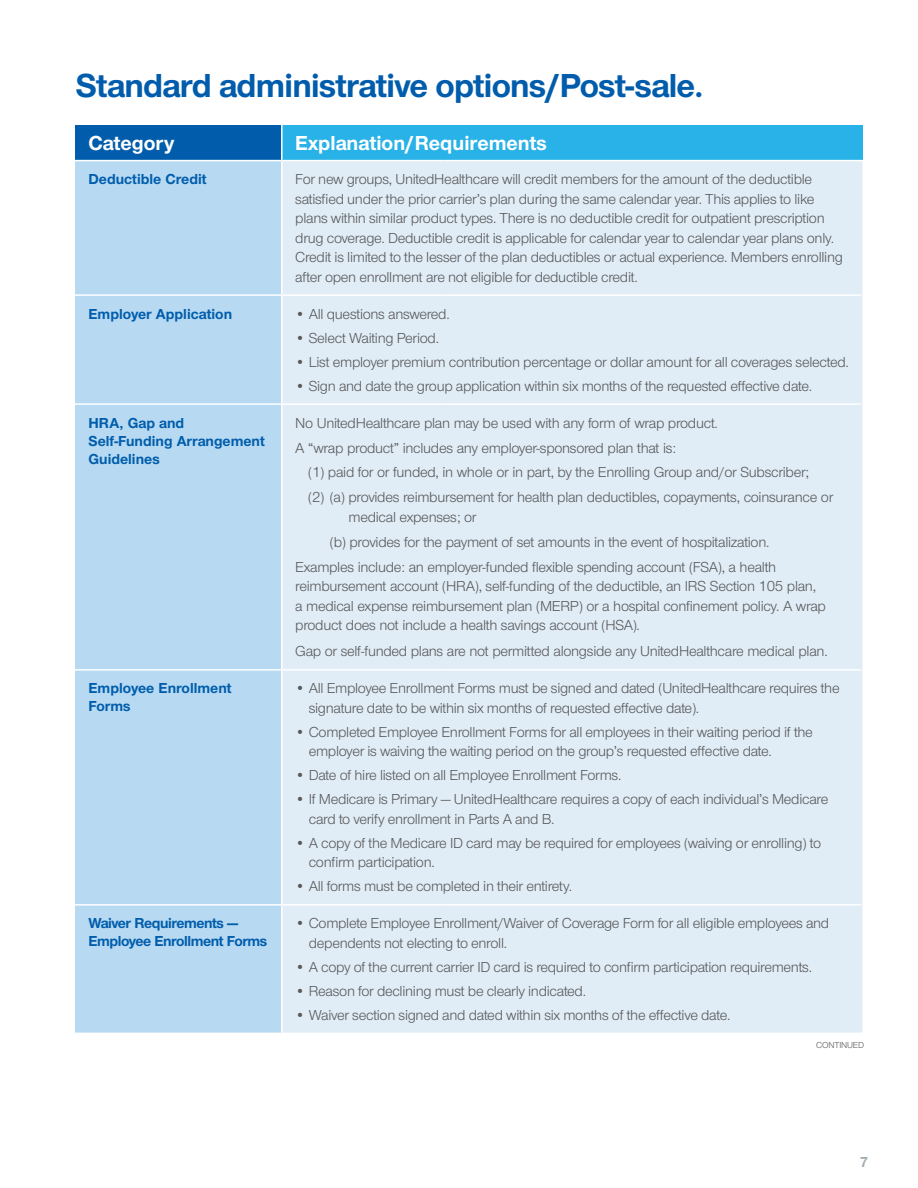
<style>
.page{position:relative;width:918px;height:1188px;background:#fff}
.page>*{position:absolute;margin:0;border:0;box-sizing:border-box;transform-origin:0 0}
.t1{font:700 34.5px "UHC Sans";letter-spacing:-.02em;color:#015dac}
.t2{font:700 21px "UHC Sans";color:#fff}
.t3{font:15px/19.5px "UHC Sans";letter-spacing:-.02em;color:#57585a}
.t4{font:700 15px/18px "UHC Sans";color:#015dac}
.t5{font:700 15px/18px "UHC Sans";letter-spacing:-.03em;color:#015dac}
.t6{font:700 15px "UHC Sans";color:#a2aeb6}
.t7{font:9px "UHC Sans";letter-spacing:-.02em;color:#57585a}
</style>
<div class="page">
<div style="left:75px;top:125px;width:207px;height:36px;background:#015dac"></div>
<div style="left:282px;top:125px;width:580px;height:36px;background:#29b2e7"></div>
<div style="left:75px;top:161px;width:206px;height:872px;background:#b7daf2"></div>
<div style="left:283px;top:161px;width:579px;height:872px;background:#e1edf6"></div>
<hr style="left:75px;top:294px;width:207px;height:2px;background:#fff">
<hr style="left:282px;top:294px;width:162px;height:2px;background:#fff">
<hr style="left:444px;top:294px;width:417px;height:2px;background:#fff">
<hr style="left:75px;top:403px;width:207px;height:2px;background:#fff">
<hr style="left:282px;top:403px;width:162px;height:2px;background:#fff">
<hr style="left:444px;top:403px;width:417px;height:2px;background:#fff">
<hr style="left:75px;top:669px;width:207px;height:2px;background:#fff">
<hr style="left:282px;top:669px;width:162px;height:2px;background:#fff">
<hr style="left:444px;top:669px;width:417px;height:2px;background:#fff">
<hr style="left:75px;top:904px;width:207px;height:2px;background:#fff">
<hr style="left:282px;top:904px;width:162px;height:2px;background:#fff">
<hr style="left:444px;top:904px;width:417px;height:2px;background:#fff">
<hr style="left:281px;top:125px;width:2px;height:35px;background:#fff">
<hr style="left:75px;top:160px;width:207px;height:1px;background:#fff">
<hr style="left:282px;top:160px;width:162px;height:1px;background:#fff">
<hr style="left:444px;top:160px;width:420px;height:1px;background:#fff">
<h1 class="t1" style="left:76px;top:62px;width:630px">Standard administrative options/Post-sale.</h1>
<h2 class="t2" style="left:88px;top:129px;width:87px">Category</h2>
<h2 class="t2" style="left:295px;top:129px;width:253px">Explanation/Requirements</h2>
<p class="t4" style="left:88px;top:170px;width:120px">Deductible Credit</p>
<p class="t3" style="left:295px;top:169px;width:549px">For new groups, UnitedHealthcare will credit members for the amount of the deductible satisfied under the prior carrier’s plan during the same calendar year. This applies to like plans within similar product types. There is no deductible credit for outpatient prescription drug coverage. Deductible credit is applicable for calendar year to calendar year plans only.<br>Credit is limited to the lesser of the plan deductibles or actual experience. Members enrolling after open enrollment are not eligible for deductible credit.</p>
<p class="t4" style="left:88px;top:304px;width:145px">Employer Application</p>
<p class="t3" style="left:295px;top:303px;width:156px">• All questions answered.</p>
<p class="t3" style="left:295px;top:327px;width:145px">• Select Waiting Period.</p>
<p class="t3" style="left:295px;top:351px;width:555px">• List employer premium contribution percentage or dollar amount for all coverages selected.</p>
<p class="t3" style="left:295px;top:375px;width:518px">• Sign and date the group application within six months of the requested effective date.</p>
<p class="t4" style="left:88px;top:413px;width:178px">HRA, Gap and<br>Self-Funding Arrangement<br>Guidelines</p>
<p class="t3" style="left:295px;top:410px;width:424px;line-height:24.9px">No UnitedHealthcare plan may be used with any form of wrap product.<br>A “wrap product” includes any employer-sponsored plan that is:</p>
<p class="t3" style="left:308px;top:459px;width:527px;line-height:24.9px">(1) paid for or funded, in whole or in part, by the Enrolling Group and/or Subscriber;<br>(2) (a) provides reimbursement for health plan deductibles, copayments, coinsurance or</p>
<p class="t3" style="left:349px;top:507px;width:130px">medical expenses; or</p>
<p class="t3" style="left:330px;top:531px;width:441px">(b) provides for the payment of set amounts in the event of hospitalization.</p>
<p class="t3" style="left:295px;top:556px;width:482px">Examples include: an employer-funded flexible spending account (FSA), a health</p>
<p class="t3" style="left:295px;top:576px;width:532px">reimbursement account (HRA), self-funding of the deductible, an IRS Section 105 plan, a medical expense reimbursement plan (MERP) or a hospital confinement policy. A wrap product does not include a health savings account (HSA).</p>
<p class="t3" style="left:295px;top:641px;width:534px">Gap or self-funded plans are not permitted alongside any UnitedHealthcare medical plan.</p>
<p class="t4" style="left:88px;top:679px;width:145px">Employee Enrollment<br>Forms</p>
<p class="t3" style="left:309px;top:678px;width:532px;text-indent:-14px">• All Employee Enrollment Forms must be signed and dated (UnitedHealthcare requires the signature date to be within six months of requested effective date).</p>
<p class="t3" style="left:309px;top:722px;width:506px;text-indent:-14px">• Completed Employee Enrollment Forms for all employees in their waiting period if the employer is waiving the waiting period on the group’s requested effective date.</p>
<p class="t3" style="left:295px;top:765px;width:328px">• Date of hire listed on all Employee Enrollment Forms.</p>
<p class="t3" style="left:309px;top:789px;width:521px;text-indent:-14px">• If Medicare is Primary — UnitedHealthcare requires a copy of each individual’s Medicare card to verify enrollment in Parts A and B.</p>
<p class="t3" style="left:309px;top:833px;width:514px;text-indent:-13px">• A copy of the Medicare ID card may be required for employees (waiving or enrolling) to confirm participation.</p>
<p class="t3" style="left:295px;top:876px;width:278px">• All forms must be completed in their entirety.</p>
<p class="t5" style="left:88px;top:914px;width:180px">Waiver Requirements —<br>Employee Enrollment Forms</p>
<p class="t3" style="left:309px;top:913px;width:522px;text-indent:-14px">• Complete Employee Enrollment/Waiver of Coverage Form for all eligible employees and dependents not electing to enroll.</p>
<p class="t3" style="left:295px;top:957px;width:518px">• A copy of the current carrier ID card is required to confirm participation requirements.</p>
<p class="t3" style="left:295px;top:981px;width:292px">• Reason for declining must be clearly indicated.</p>
<p class="t3" style="left:295px;top:1005px;width:437px">• Waiver section signed and dated within six months of the effective date.</p>
<p class="t7" style="left:816px;top:1040px;width:49px">CONTINUED</p>
<p class="t6" style="left:860px;top:1152px;width:10px">7</p>
</div>
